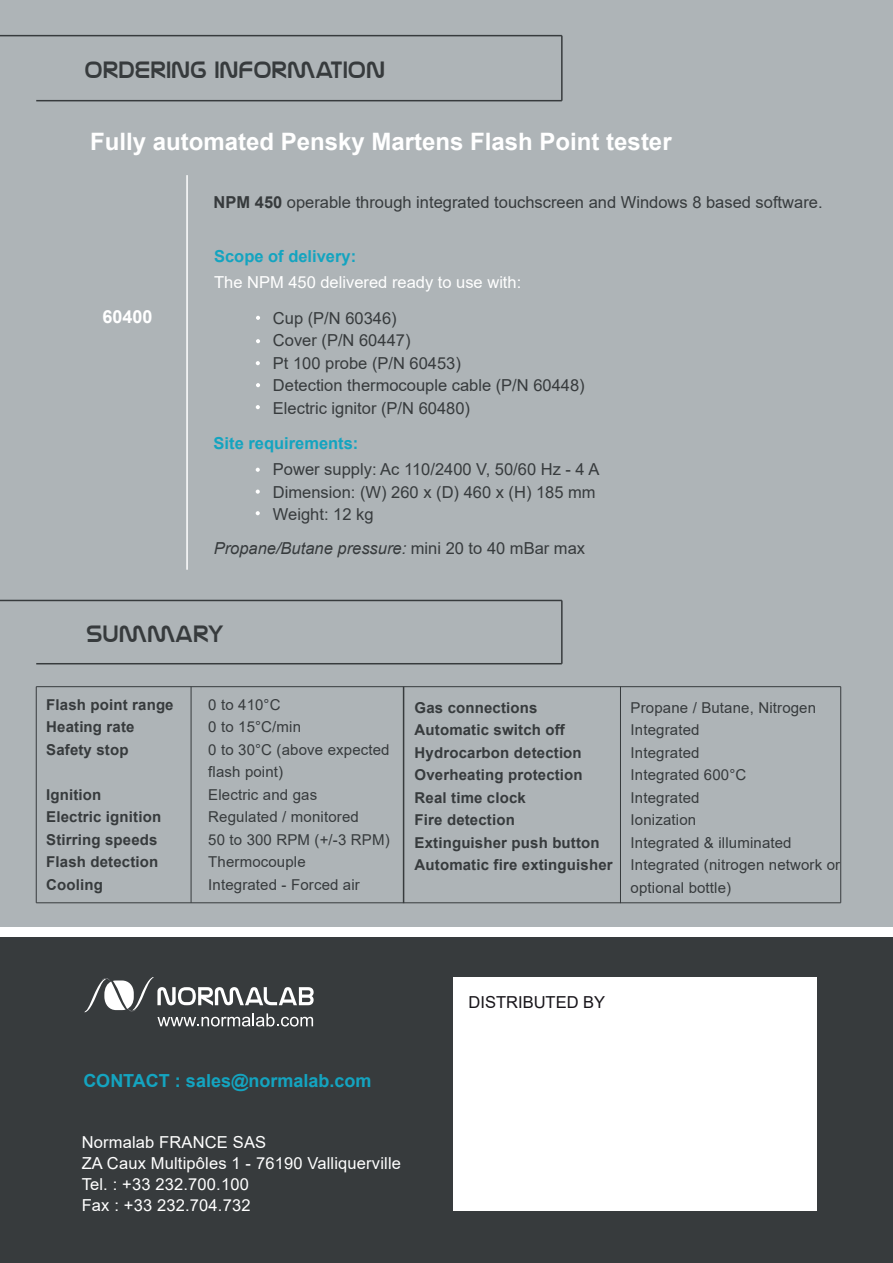
<style>
.page{position:relative;width:893px;height:1263px;background:#fff}
.page>*{position:absolute;margin:0;border:0;box-sizing:border-box;transform-origin:0 0}
.t1{font:700 24px "Arial";color:#fff}
.t2{font:24px "Nasalization Rg";color:#373b3d}
.t3{font:700 18px "Arial";color:#14a4c0}
.t4{font:700 18px "Arial";color:#fff}
.t5{font:16.5px/22.5px "Arial";color:#373b3d}
.t6{font:16.5px/21px "Arial";letter-spacing:.01em;color:#fff}
.t7{font:italic 16.5px "Arial";color:#373b3d}
.t8{font:700 16.5px "Arial";color:#14a4c0}
.t9{font:16.5px "Arial";color:#18151a}
.t10{font:15px/22.5px "Arial";letter-spacing:.01em;color:#373b3d}
.t11{font:700 15px "Arial";letter-spacing:.01em;color:#373b3d}
.s1{font-weight:700}
.s2{font-style:normal}
</style>
<div class="page">
<div style="left:0;top:0;width:893px;height:927px;background:#aeb4b7"></div>
<hr style="left:0;top:35px;width:562px;height:1px;background:#373b3d">
<hr style="left:561px;top:36px;width:2px;height:65px;background:#373b3d">
<hr style="left:36px;top:100px;width:526px;height:1px;background:#373b3d">
<hr style="left:186px;top:175px;width:2px;height:395px;background:#fff">
<hr style="left:0;top:600px;width:562px;height:1px;background:#373b3d">
<hr style="left:36px;top:663px;width:526px;height:1px;background:#373b3d">
<hr style="left:36px;top:687px;width:1px;height:216px;background:#373b3d">
<hr style="left:36px;top:686px;width:805px;height:1px;background:#373b3d">
<hr style="left:36px;top:902px;width:805px;height:1px;background:#373b3d">
<hr style="left:840px;top:687px;width:1px;height:216px;background:#373b3d">
<hr style="left:620px;top:687px;width:1px;height:216px;background:#373b3d">
<hr style="left:191px;top:687px;width:1px;height:216px;background:#373b3d">
<hr style="left:403px;top:687px;width:1px;height:216px;background:#373b3d">
<hr style="left:561px;top:600px;width:2px;height:64px;background:#373b3d">
<svg style="left:256px;top:511px;width:4px;height:4px"></svg>
<svg style="left:256px;top:490px;width:4px;height:4px"></svg>
<svg style="left:256px;top:468px;width:4px;height:4px"></svg>
<svg style="left:256px;top:361px;width:4px;height:4px"></svg>
<svg style="left:256px;top:339px;width:4px;height:4px"></svg>
<svg style="left:256px;top:316px;width:4px;height:4px"></svg>
<div style="left:0;top:937px;width:893px;height:326px;background:#373b3d"></div>
<div style="left:453px;top:977px;width:364px;height:233px;background:#fff"></div>
<svg style="left:84px;top:977px;width:230px;height:49px"></svg>
<svg style="left:256px;top:383px;width:4px;height:4px"></svg>
<svg style="left:256px;top:405px;width:4px;height:4px"></svg>
<h1 class="t2" style="left:85px;top:56px;width:302px">ORDERING INFORMATION</h1>
<h1 class="t1" style="left:90px;top:125px;width:583px">Fully automated Pensky Martens Flash Point tester</h1>
<p class="t4" style="left:102px;top:304px;width:52px">60400</p>
<p class="t5" style="left:214px;top:191px;width:610px"><span class="s1">NPM 450</span> operable through integrated touchscreen and Windows 8 based software.</p>
<p class="t8" style="left:214px;top:245px;width:144px">Scope of delivery:</p>
<p class="t6" style="left:214px;top:271px;width:309px">The NPM 450 delivered ready to use with:</p>
<p class="t5" style="left:273px;top:307px;width:313px">Cup (P/N 60346)<br>Cover (P/N 60447)<br>Pt 100 probe (P/N 60453)<br>Detection thermocouple cable (P/N 60448)<br>Electric ignitor (P/N 60480)</p>
<p class="t8" style="left:214px;top:431px;width:146px">Site requirements:</p>
<p class="t5" style="left:273px;top:458px;width:328px">Power supply: Ac 110/2400 V, 50/60 Hz - 4 A<br>Dimension: (W) 260 x (D) 460 x (H) 185 mm<br>Weight: 12 kg</p>
<p class="t7" style="left:214px;top:537px;width:373px">Propane/Butane pressure: <span class="s2">mini 20 to 40 mBar max</span></p>
<h1 class="t2" style="left:86px;top:619px;width:139px">SUMMARY</h1>
<p class="t11" style="left:46px;top:694px;width:129px">Flash point range</p>
<p class="t10" style="left:208px;top:693px;width:74px">0 to 410°C</p>
<p class="t11" style="left:46px;top:717px;width:90px">Heating rate</p>
<p class="t10" style="left:208px;top:716px;width:94px">0 to 15°C/min</p>
<p class="t11" style="left:46px;top:739px;width:84px">Safety stop</p>
<p class="t10" style="left:208px;top:738px;width:183px">0 to 30°C (above expected flash point)</p>
<p class="t11" style="left:46px;top:784px;width:57px">Ignition</p>
<p class="t10" style="left:208px;top:783px;width:110px">Electric and gas</p>
<p class="t11" style="left:46px;top:807px;width:116px">Electric ignition</p>
<p class="t10" style="left:208px;top:806px;width:152px">Regulated / monitored</p>
<p class="t11" style="left:46px;top:829px;width:113px">Stirring speeds</p>
<p class="t10" style="left:208px;top:828px;width:183px">50 to 300 RPM (+/-3 RPM)</p>
<p class="t11" style="left:46px;top:852px;width:114px">Flash detection</p>
<p class="t10" style="left:208px;top:851px;width:99px">Thermocouple</p>
<p class="t11" style="left:46px;top:874px;width:58px">Cooling</p>
<p class="t10" style="left:208px;top:873px;width:153px">Integrated - Forced air</p>
<p class="t11" style="left:415px;top:697px;width:124px">Gas connections</p>
<p class="t10" style="left:631px;top:696px;width:187px">Propane / Butane, Nitrogen</p>
<p class="t11" style="left:415px;top:720px;width:152px">Automatic switch off</p>
<p class="t10" style="left:631px;top:719px;width:70px">Integrated</p>
<p class="t11" style="left:415px;top:742px;width:169px">Hydrocarbon detection</p>
<p class="t10" style="left:631px;top:741px;width:70px">Integrated</p>
<p class="t11" style="left:415px;top:765px;width:170px">Overheating protection</p>
<p class="t10" style="left:631px;top:764px;width:117px">Integrated 600°C</p>
<p class="t11" style="left:415px;top:787px;width:113px">Real time clock</p>
<p class="t10" style="left:631px;top:786px;width:70px">Integrated</p>
<p class="t11" style="left:415px;top:810px;width:102px">Fire detection</p>
<p class="t10" style="left:631px;top:809px;width:67px">Ionization</p>
<p class="t11" style="left:415px;top:832px;width:187px">Extinguisher push button</p>
<p class="t10" style="left:631px;top:831px;width:163px">Integrated &amp; illuminated</p>
<p class="t10" style="left:415px;top:854px;width:427px"><span class="s1">Automatic fire extinguisher</span> Integrated (nitrogen network or</p>
<p class="t10" style="left:631px;top:876px;width:102px">optional bottle)</p>
<p class="t3" style="left:83px;top:1067px;width:290px">CONTACT : sales@normalab.com</p>
<p class="t6" style="left:82px;top:1131px;width:321px">Normalab FRANCE SAS<br>ZA Caux Multipôles 1 - 76190 Valliquerville<br>Tel. : +33 232.700.100<br>Fax : +33 232.704.732</p>
<p class="t9" style="left:469px;top:991px;width:138px">DISTRIBUTED BY</p>
</div>
